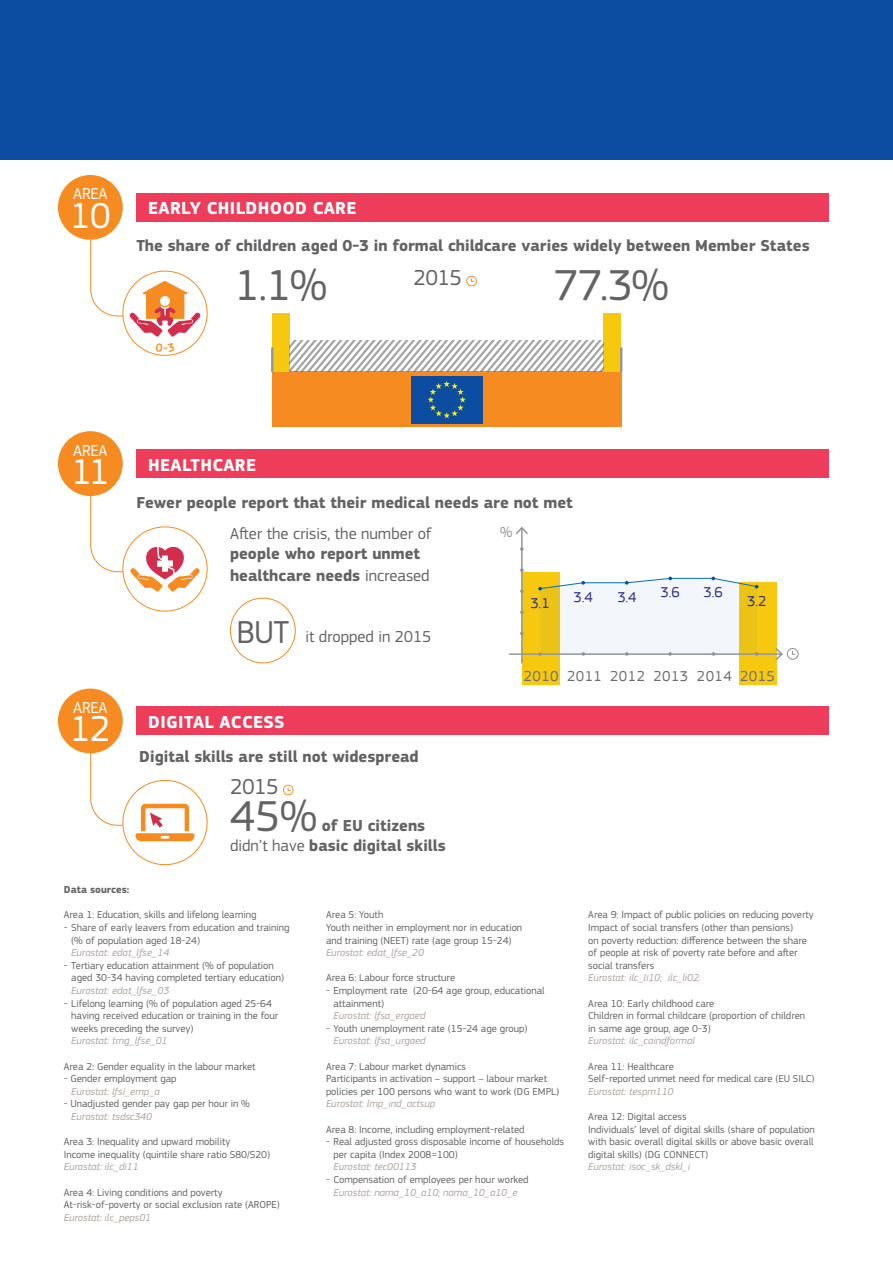
<style>
.page{position:relative;width:893px;height:1263px;background:#fff}
.page>*{position:absolute;margin:0;border:0;box-sizing:border-box;transform-origin:0 0}
.Text{font:45px "EC Square Sans Pro";color:#636366}
.Text-2{font:37.5px "EC Square Sans Pro";color:#fff}
.Text-3{font:33px "EC Square Sans Pro";color:#636366}
.Text-4{font:22.5px "EC Square Sans Pro";letter-spacing:-.02em;color:#636366}
.Subtitle{font:700 18px "EC Square Sans Pro";letter-spacing:.02em;color:#fff}
.Text-5{font:700 16.5px "EC Square Sans Pro";color:#636366}
.Text-6{font:16.5px "EC Square Sans Pro";color:#636366}
.Text-7{font:16.5px "EC Square Sans Pro";letter-spacing:-.02em;color:#fff}
.t1{font:15px "EC Square Sans Pro";letter-spacing:.035em;color:#6c6d70}
.t2{font:15px "EC Square Sans Pro";color:#2f308d}
.t3{font:15px "EC Square Sans Pro";color:#939598}
.Text-8{font:10.5px/12.6px "EC Square Sans Pro";color:#636366}
.Text-9{font:italic 10.5px "EC Square Sans Pro";color:#afa39f}
.Text-10{font:700 10.5px "EC Square Sans Pro";color:#636366}
.s1{font-weight:400}
.s2{font-style:italic;color:#afa39f}
</style>
<div class="page">
<svg style="left:90px;top:726px;width:118px;height:140px"></svg>
<svg style="left:90px;top:469px;width:118px;height:143px"></svg>
<div style="left:230px;top:598px;width:66px;height:65px;border:1px solid #f68b21;border-radius:50%"></div>
<svg style="left:283px;top:785px;width:11px;height:10px"></svg>
<div style="left:272px;top:371px;width:349px;height:56px;background:#f68b21"></div>
<div style="left:411px;top:376px;width:71px;height:48px;background:#0d4da1"></div>
<svg style="left:428px;top:381px;width:38px;height:37px"></svg>
<div style="left:603px;top:314px;width:18px;height:57px;background:#f6c810"></div>
<div style="left:272px;top:314px;width:18px;height:57px;background:#f6c810"></div>
<hr style="left:271px;top:348px;width:2px;height:23px;background:#939598">
<hr style="left:620px;top:348px;width:2px;height:23px;background:#939598">
<svg style="left:290px;top:340px;width:313px;height:31px"></svg>
<svg style="left:466px;top:276px;width:11px;height:10px"></svg>
<div style="left:58px;top:175px;width:65px;height:65px;background:#f68b21;border-radius:50%"></div>
<div style="left:136px;top:193px;width:693px;height:29px;background:#ee3c5b"></div>
<div style="left:136px;top:449px;width:693px;height:29px;background:#ee3c5b"></div>
<div style="left:58px;top:431px;width:65px;height:65px;background:#f68b21;border-radius:50%"></div>
<div style="left:136px;top:707px;width:693px;height:28px;background:#ee3c5b"></div>
<div style="left:58px;top:688px;width:65px;height:65px;background:#f68b21;border-radius:50%"></div>
<div style="left:0;top:0;width:893px;height:160px;background:#0d4da1"></div>
<div style="left:522px;top:572px;width:37px;height:113px;background:#f6c810"></div>
<div style="left:739px;top:582px;width:37px;height:103px;background:#f6c810"></div>
<hr style="left:521px;top:528px;width:2px;height:135px;background:#939598">
<svg style="left:516px;top:527px;width:12px;height:7px"></svg>
<hr style="left:510px;top:653px;width:271px;height:2px;background:#939598">
<svg style="left:538px;top:577px;width:221px;height:79px"></svg>
<svg style="left:775px;top:648px;width:24px;height:12px"></svg>
<svg style="left:90px;top:212px;width:118px;height:144px"></svg>
<p class="Text-7" style="left:73px;top:184px;width:36px">AREA</p>
<p class="Text-2" style="left:70px;top:194px;width:42px">10</p>
<p class="Subtitle" style="left:148px;top:197px;width:210px">EARLY CHILDHOOD CARE</p>
<p class="Text-5" style="left:136px;top:235px;width:675px">The share of children aged 0-3 in formal childcare varies widely between Member States</p>
<p class="Text" style="left:235px;top:259px;width:94px">1.1%</p>
<p class="Text" style="left:554px;top:259px;width:116px">77.3%</p>
<p class="Text-4" style="left:413px;top:265px;width:50px">2015</p>
<p class="Text-7" style="left:73px;top:440px;width:36px">AREA</p>
<p class="Text-2" style="left:71px;top:450px;width:40px">11</p>
<p class="Text-7" style="left:73px;top:698px;width:36px">AREA</p>
<p class="Text-2" style="left:70px;top:707px;width:42px">12</p>
<p class="Subtitle" style="left:148px;top:454px;width:109px">HEALTHCARE</p>
<p class="Text-5" style="left:136px;top:493px;width:438px">Fewer people report that their medical needs are not met</p>
<p class="Text-6" style="left:230px;top:524px;width:203px">After the crisis, the number of</p>
<p class="Text-5" style="left:230px;top:544px;width:192px">people who report unmet</p>
<p class="Text-5" style="left:230px;top:565px;width:201px">healthcare needs <span class="s1">increased</span></p>
<p class="Text-3" style="left:236px;top:613px;width:54px">BUT</p>
<p class="Text-6" style="left:305px;top:626px;width:128px">it dropped in 2015</p>
<p class="Subtitle" style="left:148px;top:711px;width:138px">DIGITAL ACCESS</p>
<p class="Text-5" style="left:139px;top:747px;width:281px">Digital skills are still not widespread</p>
<p class="Text-4" style="left:230px;top:774px;width:50px">2015</p>
<p class="Text" style="left:230px;top:790px;width:88px">45%</p>
<p class="Text-5" style="left:322px;top:816px;width:105px">of EU citizens</p>
<p class="Text-5" style="left:230px;top:836px;width:217px"><span class="s1">didn’t have</span> basic digital skills</p>
<p class="t3" style="left:500px;top:523px;width:14px">%</p>
<p class="t2" style="left:530px;top:594px;width:21px">3.1</p>
<p class="t2" style="left:574px;top:588px;width:21px">3.4</p>
<p class="t2" style="left:617px;top:588px;width:21px">3.4</p>
<p class="t2" style="left:660px;top:583px;width:21px">3.6</p>
<p class="t2" style="left:703px;top:583px;width:21px">3.6</p>
<p class="t2" style="left:747px;top:592px;width:21px">3.2</p>
<p class="t1" style="left:524px;top:667px;width:253px">2010 2011 2012 2013 2014 2015</p>
<p class="Text-10" style="left:64px;top:883px;width:67px">Data sources:</p>
<p class="Text-8" style="left:64px;top:909px;width:194px">Area 1: Education, skills and lifelong learning</p>
<p class="Text-8" style="left:71px;top:921px;width:220px;text-indent:-7px">- Share of early leavers from education and training (% of population aged 18-24)</p>
<p class="Text-9" style="left:71px;top:946px;width:99px">Eurostat: edat_lfse_14</p>
<p class="Text-8" style="left:64px;top:959px;width:211px">- Tertiary education attainment (% of population</p>
<p class="Text-8" style="left:71px;top:972px;width:214px">aged 30-34 having completed tertiary education)</p>
<p class="Text-9" style="left:71px;top:984px;width:99px">Eurostat: edat_lfse_03</p>
<p class="Text-8" style="left:71px;top:997px;width:209px;text-indent:-7px">- Lifelong learning (% of population aged 25-64 having received education or training in the four weeks preceding the survey)<br><span class="s2">Eurostat: trng_lfse_01</span></p>
<p class="Text-8" style="left:64px;top:1060px;width:193px">Area 2: Gender equality in the labour market</p>
<p class="Text-8" style="left:64px;top:1072px;width:114px">- Gender employment gap</p>
<p class="Text-9" style="left:71px;top:1085px;width:90px">Eurostat: lfsi_emp_a</p>
<p class="Text-8" style="left:64px;top:1098px;width:188px">- Unadjusted gender pay gap per hour in %</p>
<p class="Text-9" style="left:71px;top:1110px;width:82px">Eurostat: tsdsc340</p>
<p class="Text-8" style="left:64px;top:1135px;width:168px">Area 3: Inequality and upward mobility</p>
<p class="Text-8" style="left:64px;top:1148px;width:208px">Income inequality (quintile share ratio S80/S20)</p>
<p class="Text-9" style="left:64px;top:1161px;width:76px">Eurostat: ilc_di11</p>
<p class="Text-8" style="left:64px;top:1186px;width:160px">Area 4: Living conditions and poverty</p>
<p class="Text-8" style="left:64px;top:1198px;width:218px">At-risk-of-poverty or social exclusion rate (AROPE)</p>
<p class="Text-9" style="left:64px;top:1211px;width:89px">Eurostat: ilc_peps01</p>
<p class="Text-8" style="left:326px;top:909px;width:59px">Area 5: Youth</p>
<p class="Text-8" style="left:326px;top:921px;width:198px">Youth neither in employment nor in education and training (NEET) rate (age group 15-24)</p>
<p class="Text-9" style="left:326px;top:946px;width:99px">Eurostat: edat_lfse_20</p>
<p class="Text-8" style="left:326px;top:972px;width:131px">Area 6: Labour force structure</p>
<p class="Text-8" style="left:333px;top:984px;width:213px;text-indent:-7px">- Employment rate (20-64 age group, educational attainment)</p>
<p class="Text-9" style="left:333px;top:1009px;width:93px">Eurostat: lfsa_ergaed</p>
<p class="Text-8" style="left:326px;top:1022px;width:203px">- Youth unemployment rate (15-24 age group)</p>
<p class="Text-9" style="left:333px;top:1035px;width:94px">Eurostat: lfsa_urgaed</p>
<p class="Text-8" style="left:326px;top:1060px;width:142px">Area 7: Labour market dynamics</p>
<p class="Text-8" style="left:326px;top:1072px;width:235px">Participants in activation – support – labour market policies per 100 persons who want to work (DG EMPL)</p>
<p class="Text-9" style="left:326px;top:1098px;width:111px">Eurostat: lmp_ind_actsup</p>
<p class="Text-8" style="left:326px;top:1123px;width:200px">Area 8: Income, including employment-related</p>
<p class="Text-8" style="left:333px;top:1135px;width:232px;text-indent:-7px">- Real adjusted gross disposable income of households per capita (Index 2008=100)</p>
<p class="Text-9" style="left:333px;top:1161px;width:84px">Eurostat: tec00113</p>
<p class="Text-8" style="left:326px;top:1173px;width:204px">- Compensation of employees per hour worked</p>
<p class="Text-9" style="left:333px;top:1186px;width:185px">Eurostat: nama_10_a10; nama_10_a10_e</p>
<p class="Text-8" style="left:588px;top:909px;width:227px">Area 9: Impact of public policies on reducing poverty</p>
<p class="Text-8" style="left:588px;top:921px;width:220px">Impact of social transfers (other than pensions)<br>on poverty reduction: difference between the share of people at risk of poverty rate before and after social transfers</p>
<p class="Text-9" style="left:588px;top:972px;width:114px">Eurostat: ilc_li10; ilc_li02.</p>
<p class="Text-8" style="left:588px;top:997px;width:128px">Area 10: Early childhood care</p>
<p class="Text-8" style="left:588px;top:1009px;width:218px">Children in formal childcare (proportion of children in same age group, age 0-3)</p>
<p class="Text-9" style="left:588px;top:1035px;width:108px">Eurostat: ilc_caindformal</p>
<p class="Text-8" style="left:588px;top:1060px;width:87px">Area 11: Healthcare</p>
<p class="Text-8" style="left:588px;top:1072px;width:228px">Self-reported unmet need for medical care (EU SILC)</p>
<p class="Text-9" style="left:588px;top:1085px;width:87px">Eurostat: tespm110</p>
<p class="Text-8" style="left:588px;top:1110px;width:100px">Area 12: Digital access</p>
<p class="Text-8" style="left:588px;top:1123px;width:228px;text-align:justify">Individuals’ level of digital skills (share of population with basic overall digital skills or above basic overall digital skills) (DG CONNECT)</p>
<p class="Text-9" style="left:588px;top:1161px;width:103px">Eurostat: isoc_sk_dskl_i</p>
</div>
